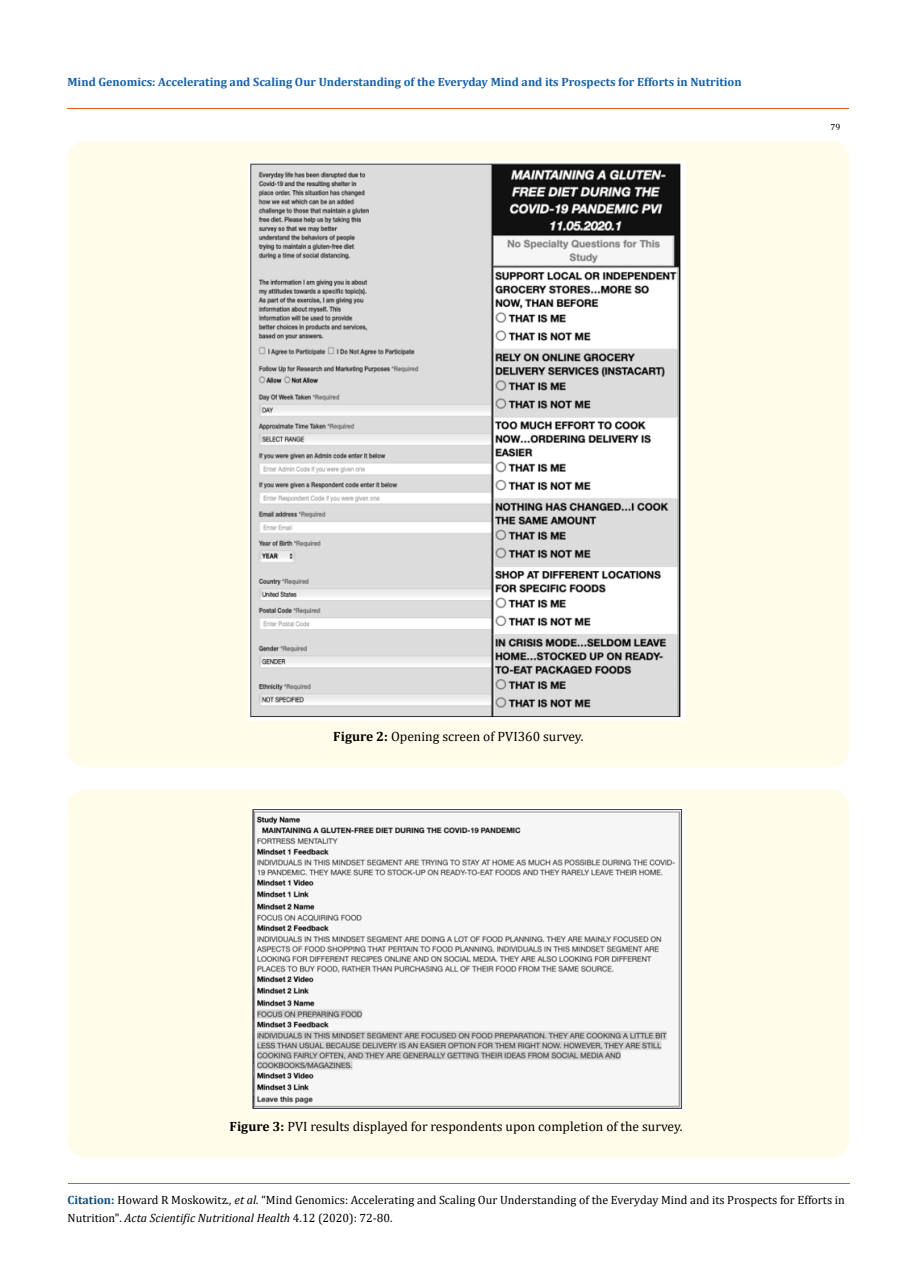
<style>
.page{position:relative;width:917px;height:1278px;background:#fff}
.page>*{position:absolute;margin:0;border:0;box-sizing:border-box;transform-origin:0 0}
.t1{font:13.5px "Cambria";color:#000}
.t2{font:12px/18px "Cambria";color:#000}
.t3{font:700 12px "Cambria";color:#1560a6}
.t4{font:9px "Cambria";color:#000}
.s1{font-weight:700}
.s2{font-weight:700;color:#035089}
.s3{font-style:italic}
</style>
<div class="page">
<hr style="left:67px;top:109px;width:782px;height:1px;background:#e05d1a">
<div style="left:68px;top:141px;width:781px;height:626px;background:#fffde9;border-radius:18px"></div>
<img style="left:249px;top:162px;width:437px;height:559px">
<hr style="left:68px;top:1183px;width:781px;height:1px;background:#e05d1a">
<div style="left:68px;top:790px;width:781px;height:368px;background:#fffde9;border-radius:18px"></div>
<img style="left:252px;top:807px;width:432px;height:304px">
<p class="t3" style="left:67px;top:73px;width:675px">Mind Genomics: Accelerating and Scaling Our Understanding of the Everyday Mind and its Prospects for Efforts in Nutrition</p>
<p class="t4" style="left:830px;top:122px;width:11px">79</p>
<p class="t1" style="left:333px;top:728px;width:251px"><span class="s1">Figure 2:</span> Opening screen of PVI360 survey.</p>
<p class="t1" style="left:230px;top:1119px;width:454px"><span class="s1">Figure 3:</span> PVI results displayed for respondents upon completion of the survey.</p>
<p class="t2" style="left:68px;top:1191px;width:778px"><span class="s2">Citation:</span> Howard R Moskowitz<span class="s3">., et al.</span> “Mind Genomics: Accelerating and Scaling Our Understanding of the Everyday Mind and its Prospects for Efforts in<br>Nutrition". <span class="s3">Acta Scientific Nutritional Health</span> 4.12 (2020): 72-80.</p>
</div>
